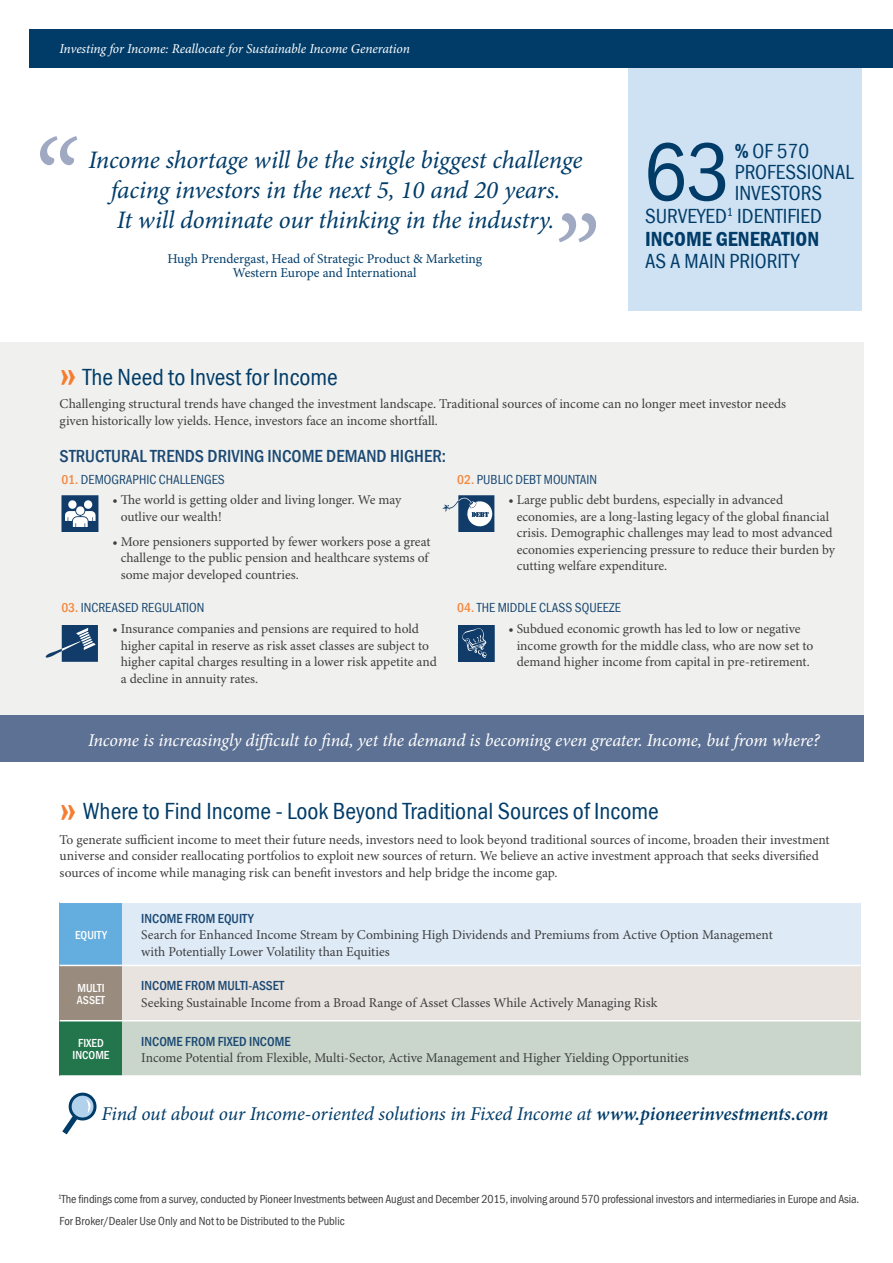
<style>
.page{position:relative;width:893px;height:1263px;background:#fff}
.page>*{position:absolute;margin:0;border:0;box-sizing:border-box;transform-origin:0 0}
.t1{font:condensed 84.6px "PI Franklin Gothic";color:#013c69}
.t2{font:italic 25.2px/30.3px "PI Minion";letter-spacing:-.01em;color:#013c69;text-align:center}
.t3{font:condensed 24px "PI Franklin Gothic";color:#013c69}
.t4{font:condensed 21px/23px "PI Franklin Gothic";color:#013c69}
.t5{font:italic 19.5px "PI Minion";letter-spacing:-.01em;color:#013c69}
.t6{font:italic 18px "PI Minion";letter-spacing:-.005em;color:#fff}
.t7{font:500 condensed 18px "PI Franklin Gothic";color:#1b4873}
.t8{font:13.5px/16.5px "PI Minion";letter-spacing:-.005em;color:#3e3e3f}
.t9{font:condensed 13.5px "PI Franklin Gothic";color:#1b4873}
.t10{font:13.5px/14.2px "PI Minion";letter-spacing:-.005em;color:#013c69;text-align:center}
.t11{font:italic 13.5px "PI Minion";letter-spacing:-.01em;color:#fff}
.t12{font:500 condensed 13.5px "PI Franklin Gothic";color:#1b4873}
.t13{font:condensed 12px/21.9px "PI Franklin Gothic";letter-spacing:-.01em;color:#3e3e3f}
.t14{font:500 condensed 12px/12px "PI Franklin Gothic";color:#fff}
.s1{font-weight:600}
.s2{font-weight:500;font-size:45px;color:#f47d31}
.s3{font-weight:500;color:#f58841}
</style>
<div class="page">
<div style="left:628px;top:68px;width:234px;height:242px;background:#cee2f4"></div>
<div style="left:30px;top:30px;width:863px;height:38px;background:#013c69"></div>
<svg style="left:40px;top:136px;width:37px;height:29px"></svg>
<svg style="left:559px;top:213px;width:37px;height:29px"></svg>
<div style="left:0;top:342px;width:863px;height:408px;background:#f0f1ee"></div>
<div style="left:0;top:715px;width:863px;height:47px;background:#5d7194"></div>
<svg style="left:62px;top:496px;width:36px;height:36px"></svg>
<svg style="left:458px;top:625px;width:36px;height:36px"></svg>
<svg style="left:443px;top:496px;width:51px;height:35px"></svg>
<svg style="left:46px;top:626px;width:51px;height:35px"></svg>
<svg style="left:62px;top:1092px;width:35px;height:42px"></svg>
<div style="left:60px;top:902px;width:63px;height:63px;background:#64addf"></div>
<div style="left:123px;top:902px;width:738px;height:63px;background:#deebf7"></div>
<div style="left:60px;top:965px;width:63px;height:56px;background:#998b7d"></div>
<div style="left:123px;top:965px;width:738px;height:56px;background:#e8e3df"></div>
<div style="left:60px;top:1021px;width:63px;height:55px;background:#23764c"></div>
<div style="left:123px;top:1021px;width:738px;height:55px;background:#cad6cb"></div>
<hr style="left:60px;top:901px;width:63px;height:2px;background:#fff">
<hr style="left:123px;top:901px;width:738px;height:2px;background:#fff">
<hr style="left:60px;top:965px;width:63px;height:1px;background:#fff">
<hr style="left:123px;top:965px;width:738px;height:1px;background:#fff">
<hr style="left:60px;top:1020px;width:63px;height:1px;background:#fff">
<hr style="left:123px;top:1020px;width:738px;height:1px;background:#fff">
<hr style="left:60px;top:1075px;width:63px;height:2px;background:#fff">
<hr style="left:123px;top:1075px;width:738px;height:2px;background:#fff">
<p class="t11" style="left:60px;top:41px;width:352px">Investing for Income: Reallocate for Sustainable Income Generation</p>
<h2 class="t2" style="left:88px;top:146px;width:496px">Income shortage will be the single biggest challenge facing investors in the next 5, 10 and 20 years.<br>It will dominate our thinking in the industry.</h2>
<p class="t10" style="left:167px;top:252px;width:316px">Hugh Prendergast, Head of Strategic Product &amp; Marketing<br>Western Europe and International</p>
<h1 class="t1" style="left:643px;top:120px;width:88px">63</h1>
<h3 class="t4" style="left:735px;top:141px;width:120px;line-height:21px"><span class="s1">%</span> OF 570<br>PROFESSIONAL</h3>
<h3 class="t4" style="left:645px;top:182px;width:179px;text-align:justify;text-indent:90px">INVESTORS SURVEYED<sup>1</sup> IDENTIFIED <span class="s1">INCOME GENERATION</span></h3>
<h3 class="t4" style="left:645px;top:250px;width:156px">AS A MAIN PRIORITY</h3>
<h3 class="t3" style="left:60px;top:362px;width:280px"><span class="s2">»</span> The Need to Invest for Income</h3>
<p class="t8" style="left:60px;top:396px;width:728px">Challenging structural trends have changed the investment landscape. Traditional sources of income can no longer meet investor needs given historically low yields. Hence, investors face an income shortfall.</p>
<h3 class="t7" style="left:60px;top:445px;width:388px">STRUCTURAL TRENDS DRIVING INCOME DEMAND HIGHER:</h3>
<p class="t9" style="left:61px;top:471px;width:165px"><span class="s3">01.</span> DEMOGRAPHIC CHALLENGES</p>
<p class="t8" style="left:121px;top:492px;width:282px;text-indent:-8px">• The world is getting older and living longer. We may outlive our wealth!</p>
<p class="t8" style="left:121px;top:534px;width:311px;text-indent:-8px">• More pensioners supported by fewer workers pose a great challenge to the public pension and healthcare systems of some major developed countries.</p>
<p class="t9" style="left:61px;top:600px;width:145px"><span class="s3">03.</span> INCREASED REGULATION</p>
<p class="t8" style="left:121px;top:621px;width:318px;text-indent:-8px">• Insurance companies and pensions are required to hold higher capital in reserve as risk asset classes are subject to higher capital charges resulting in a lower risk appetite and a decline in annuity rates.</p>
<p class="t9" style="left:457px;top:471px;width:141px"><span class="s3">02.</span> PUBLIC DEBT MOUNTAIN</p>
<p class="t8" style="left:517px;top:492px;width:320px;text-indent:-8px">• Large public debt burdens, especially in advanced economies, are a long-lasting legacy of the global financial crisis. Demographic challenges may lead to most advanced economies experiencing pressure to reduce their burden by cutting welfare expenditure.</p>
<p class="t9" style="left:457px;top:600px;width:165px"><span class="s3">04.</span> THE MIDDLE CLASS SQUEEZE</p>
<p class="t8" style="left:517px;top:621px;width:298px;text-indent:-8px">• Subdued economic growth has led to low or negative income growth for the middle class, who are now set to demand higher income from capital in pre-retirement.</p>
<h3 class="t6" style="left:88px;top:729px;width:733px">Income is increasingly difficult to find, yet the demand is becoming even greater. Income, but from where?</h3>
<h3 class="t3" style="left:60px;top:797px;width:601px"><span class="s2">»</span> Where to Find Income - Look Beyond Traditional Sources of Income</h3>
<p class="t8" style="left:60px;top:832px;width:771px">To generate sufficient income to meet their future needs, investors need to look beyond traditional sources of income, broaden their investment universe and consider reallocating portfolios to exploit new sources of return. We believe an active investment approach that seeks diversified sources of income while managing risk can benefit investors and help bridge the income gap.</p>
<p class="t14" style="left:75px;top:929px;width:33px">EQUITY</p>
<p class="t12" style="left:141px;top:909px;width:114px">INCOME FROM EQUITY</p>
<p class="t8" style="left:141px;top:927px;width:633px">Search for Enhanced Income Stream by Combining High Dividends and Premiums from Active Option Management with Potentially Lower Volatility than Equities</p>
<p class="t14" style="left:77px;top:982px;width:30px">MULTI<br>ASSET</p>
<p class="t12" style="left:141px;top:977px;width:144px">INCOME FROM MULTI-ASSET</p>
<p class="t8" style="left:141px;top:995px;width:518px">Seeking Sustainable Income from a Broad Range of Asset Classes While Actively Managing Risk</p>
<p class="t14" style="left:73px;top:1037px;width:38px;text-align:center">FIXED<br>INCOME</p>
<p class="t12" style="left:141px;top:1032px;width:151px">INCOME FROM FIXED INCOME</p>
<p class="t8" style="left:141px;top:1050px;width:549px">Income Potential from Flexible, Multi-Sector, Active Management and Higher Yielding Opportunities</p>
<h3 class="t5" style="left:102px;top:1102px;width:728px">Find out about our Income-oriented solutions in Fixed Income at <span class="s1">www.pioneerinvestments.com</span></h3>
<p class="t13" style="left:58px;top:1188px;width:803px"><sup>1</sup>The findings come from a survey, conducted by Pioneer Investments between August and December 2015, involving around 570 professional investors and intermediaries in Europe and Asia.<br>For Broker/Dealer Use Only and Not to be Distributed to the Public</p>
</div>
